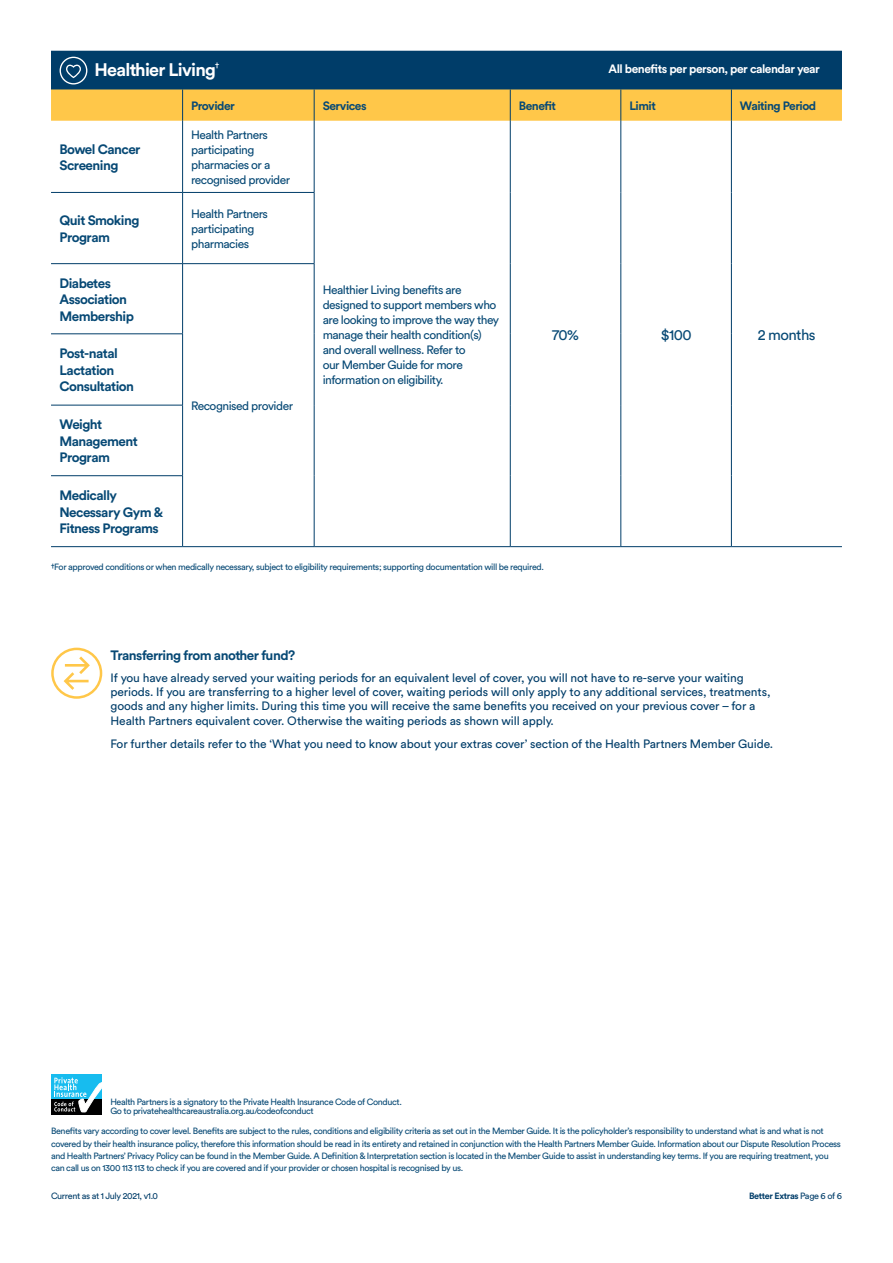
<style>
.page{position:relative;width:893px;height:1263px;background:#fff}
.page>*{position:absolute;margin:0;border:0;box-sizing:border-box;transform-origin:0 0}
.t1{font:700 18px "Circular Std";letter-spacing:-.04em;color:#fff}
.Table_Body{font:15px "Circular Std";letter-spacing:-.04em;color:#074975}
.Table_heading_Black{font:700 13.5px/16.5px "Circular Std";letter-spacing:-.04em;color:#074975}
.t2{font:12px/14.4px "Circular Std";letter-spacing:-.01em;color:#003d69}
.Table_Body-2{font:12px/15px "Circular Std";letter-spacing:-.04em;color:#074975}
.t3{font:700 12px "Circular Std";letter-spacing:-.04em;color:#074975}
.t4{font:700 12px "Circular Std";letter-spacing:-.04em;color:#fff}
.t5{font:9px/12px "Circular Std";letter-spacing:-.04em;color:#074975}
.t6{font:9px "Circular Std";letter-spacing:-.04em;color:#003d69}
.t7{font:700 9px "Circular Std";letter-spacing:-.04em;color:#003d69}
.s1{font-weight:400}
</style>
<div class="page">
<div style="left:51px;top:51px;width:791px;height:38px;background:#003d69"></div>
<hr style="left:182px;top:121px;width:1px;height:71px;background:#003d69">
<hr style="left:314px;top:121px;width:1px;height:71px;background:#003d69">
<hr style="left:510px;top:121px;width:1px;height:71px;background:#003d69">
<hr style="left:621px;top:121px;width:1px;height:71px;background:#003d69">
<hr style="left:510px;top:192px;width:1px;height:72px;background:#003d69">
<hr style="left:621px;top:192px;width:1px;height:72px;background:#003d69">
<hr style="left:510px;top:264px;width:1px;height:70px;background:#003d69">
<hr style="left:621px;top:264px;width:1px;height:70px;background:#003d69">
<hr style="left:510px;top:334px;width:1px;height:71px;background:#003d69">
<hr style="left:621px;top:334px;width:1px;height:71px;background:#003d69">
<hr style="left:510px;top:405px;width:1px;height:71px;background:#003d69">
<hr style="left:621px;top:405px;width:1px;height:71px;background:#003d69">
<hr style="left:510px;top:476px;width:1px;height:70px;background:#003d69">
<hr style="left:621px;top:476px;width:1px;height:70px;background:#003d69">
<hr style="left:731px;top:121px;width:1px;height:71px;background:#003d69">
<hr style="left:731px;top:192px;width:1px;height:72px;background:#003d69">
<hr style="left:731px;top:264px;width:1px;height:70px;background:#003d69">
<hr style="left:731px;top:334px;width:1px;height:71px;background:#003d69">
<hr style="left:731px;top:405px;width:1px;height:71px;background:#003d69">
<hr style="left:731px;top:476px;width:1px;height:70px;background:#003d69">
<hr style="left:51px;top:192px;width:132px;height:1px;background:#003d69">
<hr style="left:51px;top:263px;width:132px;height:1px;background:#003d69">
<hr style="left:51px;top:334px;width:132px;height:1px;background:#003d69">
<hr style="left:51px;top:405px;width:132px;height:1px;background:#003d69">
<hr style="left:51px;top:475px;width:132px;height:1px;background:#003d69">
<hr style="left:51px;top:546px;width:132px;height:1px;background:#003d69">
<hr style="left:182px;top:193px;width:1px;height:70px;background:#003d69">
<hr style="left:182px;top:264px;width:1px;height:70px;background:#003d69">
<hr style="left:182px;top:334px;width:1px;height:71px;background:#003d69">
<hr style="left:182px;top:405px;width:1px;height:70px;background:#003d69">
<hr style="left:182px;top:476px;width:1px;height:70px;background:#003d69">
<hr style="left:183px;top:192px;width:131px;height:1px;background:#003d69">
<hr style="left:183px;top:263px;width:131px;height:1px;background:#003d69">
<hr style="left:183px;top:546px;width:131px;height:1px;background:#003d69">
<hr style="left:314px;top:193px;width:1px;height:70px;background:#003d69">
<hr style="left:314px;top:264px;width:1px;height:70px;background:#003d69">
<hr style="left:314px;top:334px;width:1px;height:71px;background:#003d69">
<hr style="left:314px;top:405px;width:1px;height:71px;background:#003d69">
<hr style="left:314px;top:476px;width:1px;height:70px;background:#003d69">
<hr style="left:314px;top:546px;width:196px;height:1px;background:#003d69">
<hr style="left:510px;top:546px;width:111px;height:1px;background:#003d69">
<hr style="left:621px;top:546px;width:110px;height:1px;background:#003d69">
<hr style="left:731px;top:546px;width:111px;height:1px;background:#003d69">
<svg style="left:51px;top:57px;width:791px;height:64px"></svg>
<svg style="left:51px;top:648px;width:51px;height:51px"></svg>
<div style="left:51px;top:1075px;width:51px;height:39px;background:#17bcef"></div>
<div style="left:51px;top:1099px;width:50px;height:15px;background:#000001"></div>
<svg style="left:54px;top:1077px;width:48px;height:36px"></svg>
<p class="t1" style="left:95px;top:58px;width:126px">Healthier Living<sup>†</sup></p>
<p class="t4" style="left:609px;top:61px;width:213px">All benefits per person, per calendar year</p>
<p class="Table_heading_Black" style="left:60px;top:140px;width:83px">Bowel Cancer<br>Screening</p>
<p class="t3" style="left:191px;top:98px;width:45px">Provider</p>
<p class="t3" style="left:323px;top:98px;width:45px">Services</p>
<p class="t3" style="left:519px;top:98px;width:39px">Benefit</p>
<p class="t3" style="left:629px;top:98px;width:28px">Limit</p>
<p class="t3" style="left:740px;top:98px;width:78px">Waiting Period</p>
<p class="Table_Body-2" style="left:191px;top:127px;width:101px">Health Partners participating pharmacies or a recognised provider</p>
<p class="Table_heading_Black" style="left:60px;top:212px;width:81px">Quit Smoking<br>Program</p>
<p class="Table_Body-2" style="left:191px;top:206px;width:78px">Health Partners participating pharmacies</p>
<p class="Table_heading_Black" style="left:60px;top:274px;width:76px">Diabetes<br>Association<br>Membership</p>
<p class="Table_heading_Black" style="left:60px;top:345px;width:76px">Post-natal<br>Lactation<br>Consultation</p>
<p class="Table_heading_Black" style="left:60px;top:416px;width:80px">Weight<br>Management<br>Program</p>
<p class="Table_heading_Black" style="left:60px;top:487px;width:105px">Medically<br>Necessary Gym &amp;<br>Fitness Programs</p>
<p class="Table_Body-2" style="left:191px;top:398px;width:104px">Recognised provider</p>
<p class="Table_Body-2" style="left:323px;top:282px;width:178px">Healthier Living benefits are designed to support members who are looking to improve the way they manage their health condition(s) and overall wellness. Refer to<br>our Member Guide for more information on eligibility.</p>
<p class="Table_Body" style="left:552px;top:325px;width:28px">70%</p>
<p class="Table_Body" style="left:661px;top:325px;width:32px">$100</p>
<p class="Table_Body" style="left:758px;top:325px;width:59px">2 months</p>
<p class="t5" style="left:51px;top:561px;width:494px">†For approved conditions or when medically necessary, subject to eligibility requirements; supporting documentation will be required.</p>
<p class="Table_heading_Black" style="left:111px;top:647px;width:186px">Transferring from another fund?</p>
<p class="t2" style="left:111px;top:670px;width:661px">If you have already served your waiting periods for an equivalent level of cover, you will not have to re-serve your waiting periods. If you are transferring to a higher level of cover, waiting periods will only apply to any additional services, treatments, goods and any higher limits. During this time you will receive the same benefits you received on your previous cover – for a Health Partners equivalent cover. Otherwise the waiting periods as shown will apply.</p>
<p class="t2" style="left:111px;top:736px;width:664px">For further details refer to the ‘What you need to know about your extras cover’ section of the Health Partners Member Guide.</p>
<p class="t5" style="left:110px;top:1097px;width:293px;line-height:9px">Health Partners is a signatory to the Private Health Insurance Code of Conduct.<br>Go to privatehealthcareaustralia.org.au/codeofconduct</p>
<p class="t5" style="left:51px;top:1125px;width:791px">Benefits vary according to cover level. Benefits are subject to the rules, conditions and eligibility criteria as set out in the Member Guide. It is the policyholder’s responsibility to understand what is and what is not covered by their health insurance policy, therefore this information should be read in its entirety and retained in conjunction with the Health Partners Member Guide. Information about our Dispute Resolution Process and Health Partners’ Privacy Policy can be found in the Member Guide. A Definition &amp; Interpretation section is located in the Member Guide to assist in understanding key terms. If you are requiring treatment, you can call us on 1300 113 113 to check if you are covered and if your provider or chosen hospital is recognised by us.</p>
<p class="t6" style="left:51px;top:1190px;width:109px">Current as at 1 July 2021, v1.0</p>
<p class="t7" style="left:749px;top:1190px;width:94px">Better Extras <span class="s1">Page 6 of 6</span></p>
</div>
